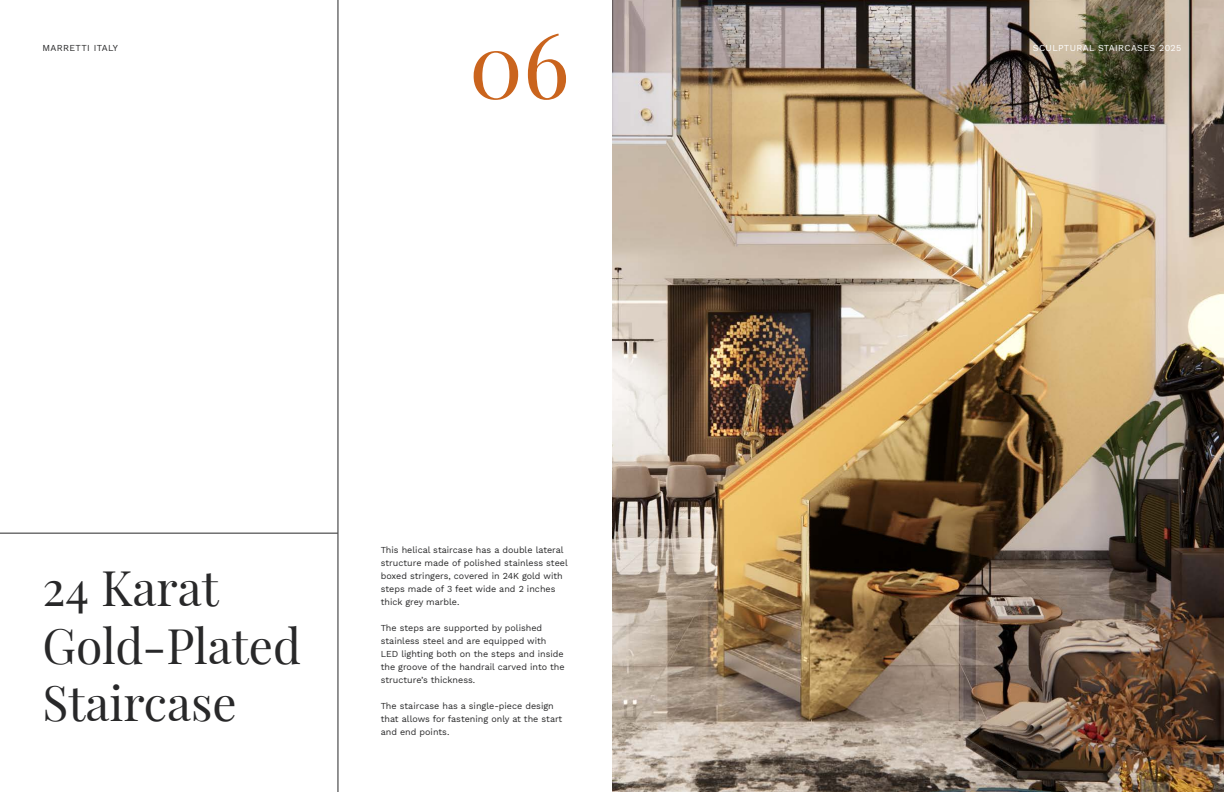
<style>
.page{position:relative;width:1224px;height:792px;background:#fff}
.page>*{position:absolute;margin:0;border:0;box-sizing:border-box;transform-origin:0 0}
.t1{font:90px "Playfair Display";color:#ca641d}
.t2{font:48px/57.6px "Playfair Display";color:#282829}
.t3{font:9px/13px "Work Sans";color:#282829}
.t4{font:9px "Work Sans";letter-spacing:.04em;color:#fff}
.t5{font:9px "Work Sans";letter-spacing:.04em;color:#282829}
</style>
<div class="page">
<hr style="left:338px;top:0;width:1px;height:792px;background:#282829">
<hr style="left:0;top:533px;width:338px;height:1px;background:#282829">
<img style="left:612px;top:0;width:612px;height:792px">
<h1 class="t1" style="left:469px;top:-6px;width:102px">06</h1>
<p class="t5" style="left:43px;top:41px;width:77px">MARRETTI ITALY</p>
<p class="t4" style="left:1033px;top:41px;width:150px">SCULPTURAL STAIRCASES 2025</p>
<h2 class="t2" style="left:43px;top:555px;width:260px">24 Karat<br>Gold-Plated<br>Staircase</h2>
<p class="t3" style="left:381px;top:543px;width:189px">This helical staircase has a double lateral structure made of polished stainless steel boxed stringers, covered in 24K gold with steps made of 3 feet wide and 2 inches thick grey marble.</p>
<p class="t3" style="left:381px;top:621px;width:185px">The steps are supported by polished stainless steel and are equipped with LED lighting both on the steps and inside the groove of the handrail carved into the structure’s thickness.</p>
<p class="t3" style="left:381px;top:699px;width:183px">The staircase has a single-piece design that allows for fastening only at the start and end points.</p>
</div>
